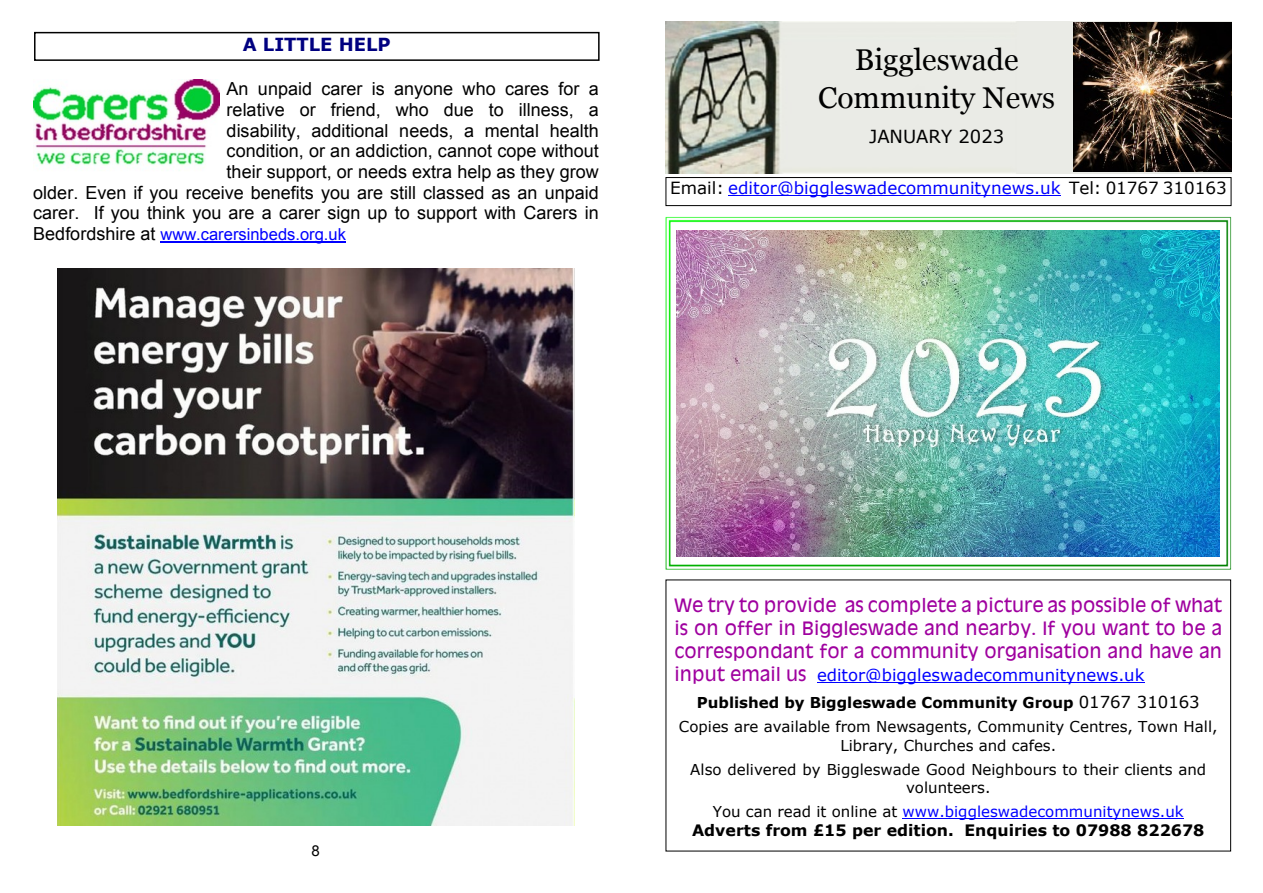
<style>
.page{position:relative;width:1263px;height:893px;background:#fff}
.page>*{position:absolute;margin:0;border:0;box-sizing:border-box;transform-origin:0 0}
.t1{font:30px/38.1px "Georgia";color:#000;text-align:center}
.t2{font:18px/20.7px "Arial";color:#000;text-align:right}
.t3{font:18px/23px "Antique Olive";color:#9f009f;text-align:justify}
.t4{font:700 18px "Verdana";color:#000080}
.t5{font:18px "Verdana";color:#000}
.t6{font:16.8px "Verdana";color:#00f}
.t7{font:16.5px "Verdana";color:#00f}
.t8{font:16.5px "Arial";color:#00f}
.t9{font:700 15.75px "Verdana";color:#000}
.t10{font:15px/24.3px "Verdana";color:#000;text-align:center}
.t11{font:15px "Arial";color:#000}
.s1{font-size:18px;color:#000}
.s2{color:#000}
.s3{font-family:"Antique Olive";font-size:18px;color:#9f009f}
.s4{font-weight:700}
.s5{font-size:16.5px}
.s6{color:#00f}
</style>
<div class="page">
<hr style="left:160px;top:241px;width:186px;height:1px;background:#00f">
<img style="left:33px;top:79px;width:187px;height:92px">
<div style="left:34px;top:32px;width:566px;height:29px;border:2px solid #000"></div>
<img style="left:57px;top:268px;width:518px;height:557px">
<div style="left:666px;top:177px;width:565px;height:29px;border:1px solid #000"></div>
<hr style="left:728px;top:195px;width:333px;height:1px;background:#00f">
<img style="left:665px;top:217px;width:566px;height:353px">
<hr style="left:817px;top:682px;width:327px;height:1px;background:#00f">
<hr style="left:902px;top:818px;width:282px;height:1px;background:#00f">
<img style="left:677px;top:231px;width:543px;height:325px">
<img style="left:665px;top:21px;width:566px;height:152px">
<img style="left:1074px;top:23px;width:157px;height:149px">
<p class="t4" style="left:243px;top:37px;width:149px">A LITTLE HELP</p>
<p class="t2" style="left:33px;top:80px;width:567px">An unpaid carer is anyone who cares for a<br>relative or friend, who due to illness, a<br>disability, additional needs, a mental health<br>condition, or an addiction, cannot cope without<br>their support, or needs extra help as they grow<br>older. Even if you receive benefits you are still classed as an unpaid carer. If you think you are a carer sign up to support with Carers in</p>
<p class="t8" style="left:33px;top:228px;width:314px"><span class="s1">Bedfordshire at</span> www.carersinbeds.org.uk</p>
<h1 class="t1" style="left:818px;top:43px;width:238px">Biggleswade<br>Community News</h1>
<p class="t5" style="left:869px;top:129px;width:137px">JANUARY 2023</p>
<p class="t6" style="left:670px;top:182px;width:558px"><span class="s2">Email:</span> editor@biggleswadecommunitynews.uk <span class="s2">Tel: 01767 310163</span></p>
<p class="t11" style="left:312px;top:845px;width:10px">8</p>
<p class="t3" style="left:674px;top:595px;width:549px">We try to provide as complete a picture as possible of what is on offer in Biggleswade and nearby. If you want to be a correspondant for a community organisation and have an</p>
<p class="t7" style="left:674px;top:668px;width:471px"><span class="s3">input email us</span> editor@biggleswadecommunitynews.uk</p>
<p class="t10" style="left:679px;top:691px;width:540px"><span class="s4">Published by Biggleswade Community Group</span> <span class="s5">01767 310163<br></span>Copies are available from Newsagents, Community Centres, Town Hall,</p>
<p class="t10" style="left:690px;top:734px;width:517px">Library, Churches and cafes.<br>Also delivered by Biggleswade Good Neighbours to their clients and</p>
<p class="t10" style="left:713px;top:777px;width:472px">volunteers.<br>You can read it online at <span class="s6">www.biggleswadecommunitynews.uk</span></p>
<p class="t9" style="left:692px;top:824px;width:514px">Adverts from £15 per edition. Enquiries to 07988 822678</p>
</div>
